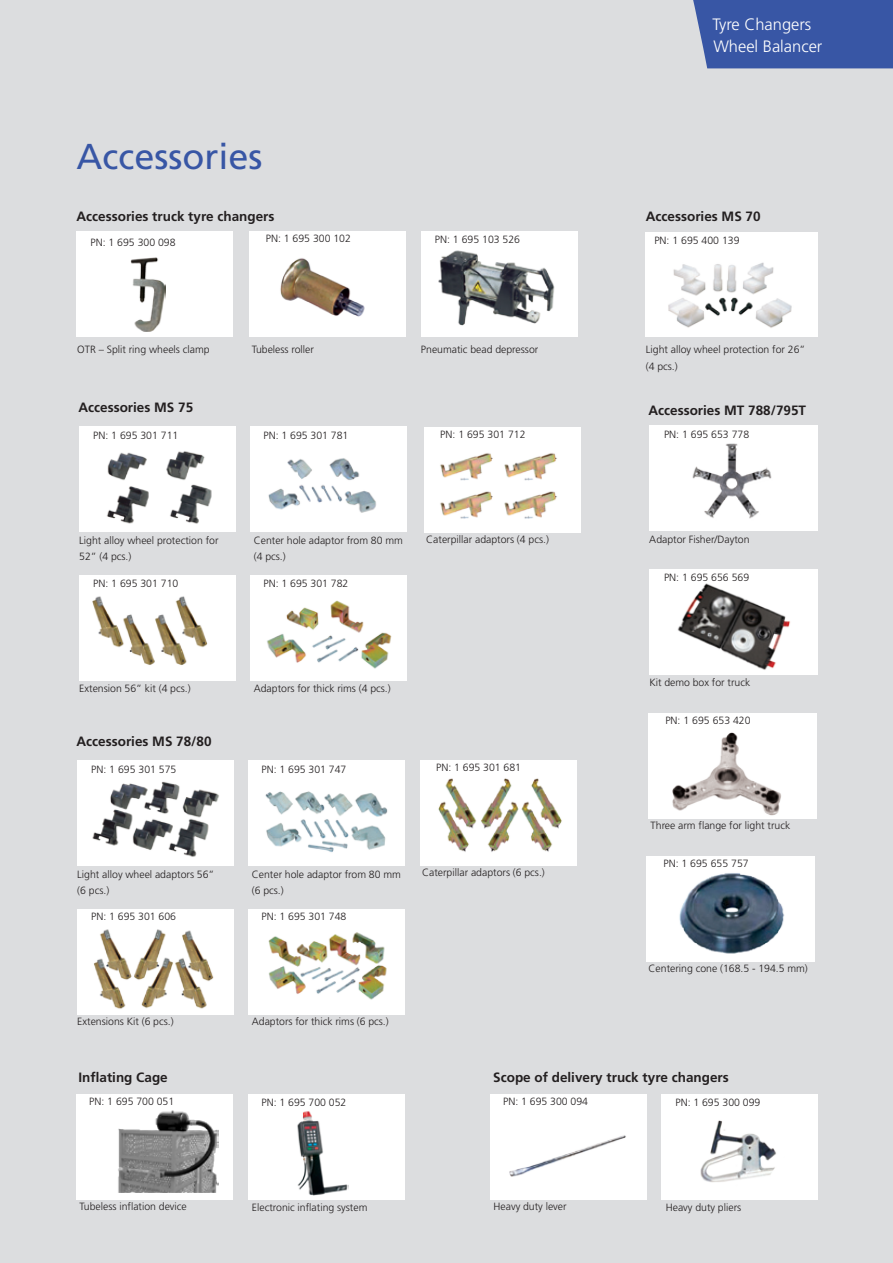
<style>
.page{position:relative;width:893px;height:1263px;background:#dcdddf}
.page>*{position:absolute;margin:0;border:0;box-sizing:border-box;transform-origin:0 0}
.t1{font:36px "Frutiger";color:#3856a5}
.t2{font:300 16.5px/22.6px "Frutiger";color:#fff}
.t3{font:700 13.5px "Frutiger";color:#231f20}
.t4{font:300 10.5px/16.4px "Frutiger";color:#231f20}
</style>
<div class="page">
<div style="left:79px;top:575px;width:156px;height:105px;background:#fff"></div>
<div style="left:251px;top:575px;width:156px;height:105px;background:#fff"></div>
<div style="left:424px;top:427px;width:156px;height:105px;background:#fff"></div>
<div style="left:79px;top:426px;width:156px;height:105px;background:#fff"></div>
<div style="left:251px;top:426px;width:156px;height:105px;background:#fff"></div>
<div style="left:77px;top:232px;width:156px;height:105px;background:#fff"></div>
<div style="left:250px;top:232px;width:156px;height:105px;background:#fff"></div>
<img style="left:280px;top:258px;width:85px;height:59px">
<div style="left:421px;top:232px;width:156px;height:105px;background:#fff"></div>
<div style="left:646px;top:232px;width:172px;height:105px;background:#fff"></div>
<img style="left:668px;top:262px;width:124px;height:66px">
<div style="left:77px;top:909px;width:156px;height:105px;background:#fff"></div>
<div style="left:249px;top:909px;width:156px;height:105px;background:#fff"></div>
<div style="left:420px;top:760px;width:156px;height:105px;background:#fff"></div>
<div style="left:77px;top:760px;width:156px;height:105px;background:#fff"></div>
<div style="left:249px;top:760px;width:156px;height:105px;background:#fff"></div>
<div style="left:649px;top:426px;width:169px;height:105px;background:#fff"></div>
<div style="left:649px;top:570px;width:169px;height:105px;background:#fff"></div>
<div style="left:648px;top:713px;width:169px;height:105px;background:#fff"></div>
<div style="left:647px;top:856px;width:168px;height:105px;background:#fff"></div>
<img style="left:679px;top:873px;width:106px;height:81px">
<div style="left:77px;top:1094px;width:156px;height:105px;background:#fff"></div>
<div style="left:248px;top:1094px;width:156px;height:105px;background:#fff"></div>
<img style="left:118px;top:1110px;width:101px;height:82px">
<div style="left:490px;top:1094px;width:156px;height:105px;background:#fff"></div>
<div style="left:662px;top:1094px;width:156px;height:105px;background:#fff"></div>
<img style="left:700px;top:1120px;width:76px;height:62px">
<img style="left:509px;top:1135px;width:117px;height:42px">
<img style="left:438px;top:250px;width:117px;height:76px">
<div style="left:693px;top:0;width:200px;height:68px;background:#3856a5"></div>
<img style="left:648px;top:732px;width:162px;height:87px">
<img style="left:267px;top:600px;width:125px;height:69px">
<img style="left:130px;top:257px;width:35px;height:74px">
<img style="left:297px;top:1111px;width:51px;height:84px">
<img style="left:677px;top:583px;width:113px;height:87px">
<img style="left:692px;top:443px;width:80px;height:76px">
<img style="left:265px;top:791px;width:123px;height:61px">
<img style="left:92px;top:781px;width:127px;height:76px">
<img style="left:438px;top:778px;width:124px;height:74px">
<img style="left:94px;top:929px;width:120px;height:80px">
<img style="left:268px;top:932px;width:119px;height:68px">
<img style="left:92px;top:596px;width:116px;height:69px">
<img style="left:440px;top:453px;width:117px;height:66px">
<img style="left:268px;top:458px;width:108px;height:55px">
<img style="left:106px;top:451px;width:106px;height:73px">
<h2 class="t2" style="left:713px;top:13px;width:111px">Tyre Changers<br>Wheel Balancer</h2>
<h1 class="t1" style="left:77px;top:136px;width:188px">Accessories</h1>
<p class="t3" style="left:77px;top:208px;width:200px">Accessories truck tyre changers</p>
<p class="t3" style="left:646px;top:208px;width:116px">Accessories MS 70</p>
<p class="t4" style="left:90px;top:234px;width:87px">PN: 1 695 300 098</p>
<p class="t4" style="left:266px;top:230px;width:87px">PN: 1 695 300 102</p>
<p class="t4" style="left:435px;top:231px;width:87px">PN: 1 695 103 526</p>
<p class="t4" style="left:654px;top:232px;width:87px">PN: 1 695 400 139</p>
<p class="t4" style="left:77px;top:342px;width:134px">OTR – Split ring wheels clamp</p>
<p class="t4" style="left:252px;top:342px;width:64px">Tubeless roller</p>
<p class="t4" style="left:421px;top:342px;width:119px">Pneumatic bead depressor</p>
<p class="t4" style="left:646px;top:342px;width:161px">Light alloy wheel protection for 26” (4 pcs.)</p>
<p class="t3" style="left:78px;top:400px;width:116px">Accessories MS 75</p>
<p class="t3" style="left:648px;top:403px;width:159px">Accessories MT 788/795T</p>
<p class="t4" style="left:93px;top:427px;width:87px">PN: 1 695 301 711</p>
<p class="t4" style="left:263px;top:427px;width:86px">PN: 1 695 301 781</p>
<p class="t4" style="left:440px;top:426px;width:87px">PN: 1 695 301 712</p>
<p class="t4" style="left:664px;top:426px;width:87px">PN: 1 695 653 778</p>
<p class="t4" style="left:79px;top:532px;width:141px">Light alloy wheel protection for<br>52” (4 pcs.)</p>
<p class="t4" style="left:93px;top:575px;width:87px">PN: 1 695 301 710</p>
<p class="t4" style="left:254px;top:532px;width:151px">Center hole adaptor from 80 mm (4 pcs.)</p>
<p class="t4" style="left:263px;top:575px;width:86px">PN: 1 695 301 782</p>
<p class="t4" style="left:426px;top:531px;width:124px">Caterpillar adaptors (4 pcs.)</p>
<p class="t4" style="left:649px;top:531px;width:102px">Adaptor Fisher/Dayton</p>
<p class="t4" style="left:664px;top:569px;width:87px">PN: 1 695 656 569</p>
<p class="t4" style="left:79px;top:680px;width:113px">Extension 56” kit (4 pcs.)</p>
<p class="t4" style="left:254px;top:680px;width:138px">Adaptors for thick rims (4 pcs.)</p>
<p class="t3" style="left:77px;top:733px;width:137px">Accessories MS 78/80</p>
<p class="t4" style="left:91px;top:761px;width:87px">PN: 1 695 301 575</p>
<p class="t4" style="left:261px;top:761px;width:86px">PN: 1 695 301 747</p>
<p class="t4" style="left:77px;top:866px;width:139px">Light alloy wheel adaptors 56” (6 pcs.)</p>
<p class="t4" style="left:252px;top:866px;width:151px">Center hole adaptor from 80 mm (6 pcs.)</p>
<p class="t4" style="left:91px;top:909px;width:86px">PN: 1 695 301 606</p>
<p class="t4" style="left:261px;top:909px;width:86px">PN: 1 695 301 748</p>
<p class="t4" style="left:77px;top:1014px;width:98px">Extensions Kit (6 pcs.)</p>
<p class="t4" style="left:252px;top:1014px;width:138px">Adaptors for thick rims (6 pcs.)</p>
<p class="t3" style="left:78px;top:1069px;width:91px">Inflating Cage</p>
<p class="t4" style="left:89px;top:1093px;width:86px">PN: 1 695 700 051</p>
<p class="t4" style="left:262px;top:1094px;width:86px">PN: 1 695 700 052</p>
<p class="t4" style="left:649px;top:674px;width:102px">Kit demo box for truck</p>
<p class="t4" style="left:436px;top:759px;width:86px">PN: 1 695 301 681</p>
<p class="t4" style="left:422px;top:864px;width:124px">Caterpillar adaptors (6 pcs.)</p>
<p class="t4" style="left:665px;top:712px;width:87px">PN: 1 695 653 420</p>
<p class="t4" style="left:651px;top:817px;width:141px">Three arm flange for light truck</p>
<p class="t4" style="left:663px;top:855px;width:87px">PN: 1 695 655 757</p>
<p class="t4" style="left:649px;top:960px;width:161px">Centering cone (168.5 - 194.5 mm)</p>
<p class="t3" style="left:493px;top:1069px;width:237px">Scope of delivery truck tyre changers</p>
<p class="t4" style="left:503px;top:1093px;width:86px">PN: 1 695 300 094</p>
<p class="t4" style="left:675px;top:1094px;width:86px">PN: 1 695 300 099</p>
<p class="t4" style="left:80px;top:1198px;width:109px">Tubeless inflation device</p>
<p class="t4" style="left:252px;top:1199px;width:117px">Electronic inflating system</p>
<p class="t4" style="left:493px;top:1198px;width:75px">Heavy duty lever</p>
<p class="t4" style="left:666px;top:1199px;width:77px">Heavy duty pliers</p>
</div>
